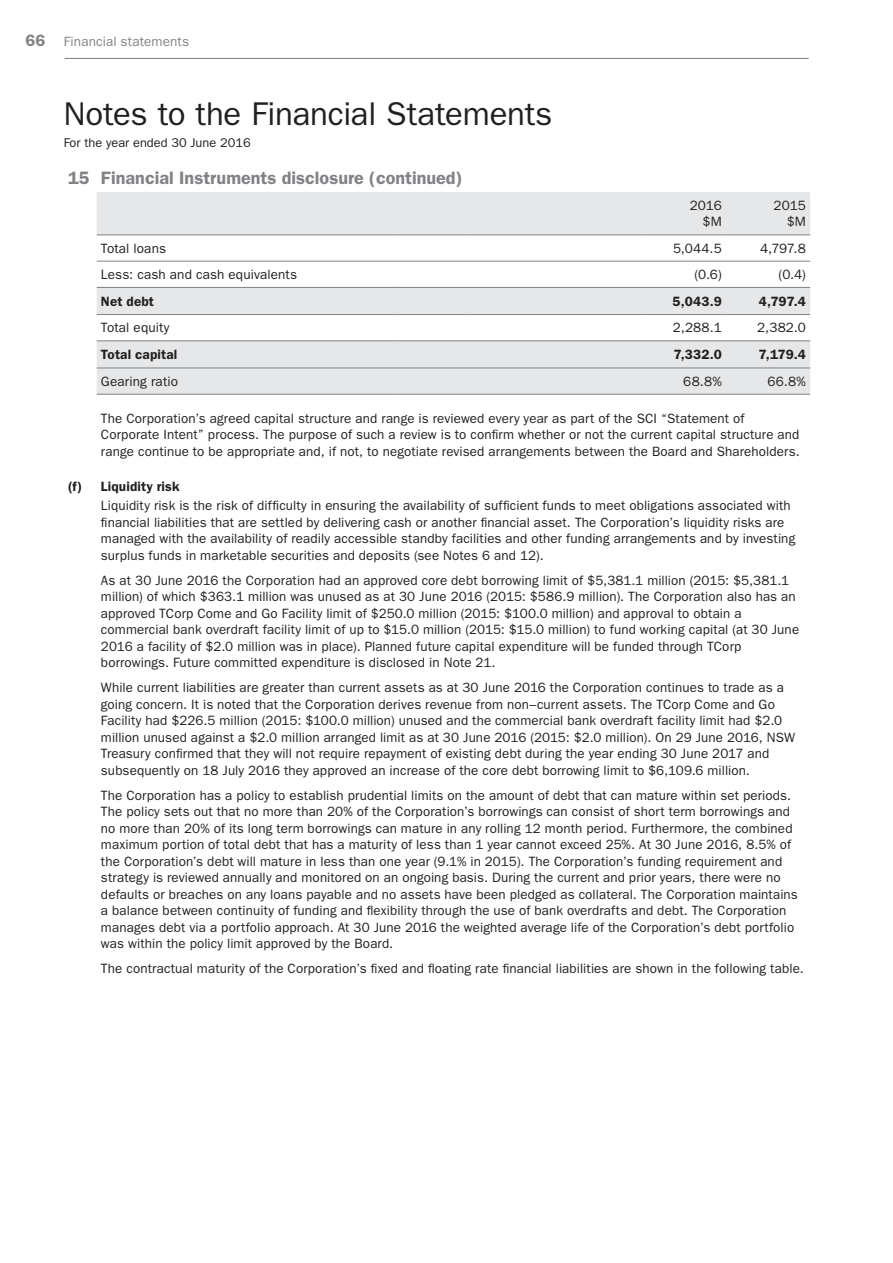
<style>
.page{position:relative;width:893px;height:1263px;background:#fff}
.page>*{position:absolute;margin:0;border:0;box-sizing:border-box;transform-origin:0 0}
.t1{font:33px "ITC Franklin Gothic Std";letter-spacing:-.01em;color:#231f20}
.t2{font:600 18px "Franklin Gothic";color:#808285}
.t3{font:13.5px/16.5px "ITC Franklin Gothic Std";letter-spacing:.01em;color:#231f20}
.t4{font:600 13.5px "Franklin Gothic";letter-spacing:.01em;color:#231f20}
.t5{font:13.5px "ITC Franklin Gothic Std";letter-spacing:.01em;color:#808285}
.t6{font:12.75px "ITC Franklin Gothic Std";color:#231f20}
.s1{font-weight:600;font-size:16.5px}
.s2{font-family:"ITC Franklin Gothic Std"}
</style>
<div class="page">
<hr style="left:65px;top:58px;width:744px;height:1px;background:#808285">
<svg style="left:97px;top:192px;width:713px;height:202px;fill:#e6e7e9"></svg>
<hr style="left:97px;top:261px;width:297px;height:1px;background:#808285">
<hr style="left:394px;top:261px;width:77px;height:1px;background:#808285">
<hr style="left:471px;top:261px;width:85px;height:1px;background:#808285">
<hr style="left:556px;top:261px;width:85px;height:1px;background:#808285">
<hr style="left:641px;top:261px;width:85px;height:1px;background:#808285">
<hr style="left:726px;top:261px;width:84px;height:1px;background:#808285">
<hr style="left:97px;top:394px;width:297px;height:1px;background:#808285">
<hr style="left:394px;top:394px;width:77px;height:1px;background:#808285">
<hr style="left:471px;top:394px;width:85px;height:1px;background:#808285">
<hr style="left:556px;top:394px;width:85px;height:1px;background:#808285">
<hr style="left:641px;top:394px;width:85px;height:1px;background:#808285">
<hr style="left:726px;top:394px;width:84px;height:1px;background:#808285">
<hr style="left:97px;top:234px;width:297px;height:1px;background:#808285">
<hr style="left:394px;top:234px;width:77px;height:1px;background:#808285">
<hr style="left:471px;top:234px;width:85px;height:1px;background:#808285">
<hr style="left:556px;top:234px;width:85px;height:1px;background:#808285">
<hr style="left:641px;top:234px;width:85px;height:1px;background:#808285">
<hr style="left:726px;top:234px;width:84px;height:1px;background:#808285">
<hr style="left:97px;top:340px;width:297px;height:1px;background:#808285">
<hr style="left:394px;top:340px;width:77px;height:1px;background:#808285">
<hr style="left:471px;top:340px;width:85px;height:1px;background:#808285">
<hr style="left:556px;top:340px;width:85px;height:1px;background:#808285">
<hr style="left:641px;top:340px;width:85px;height:1px;background:#808285">
<hr style="left:726px;top:340px;width:84px;height:1px;background:#808285">
<hr style="left:97px;top:368px;width:297px;height:1px;background:#808285">
<hr style="left:394px;top:368px;width:77px;height:1px;background:#808285">
<hr style="left:471px;top:368px;width:85px;height:1px;background:#808285">
<hr style="left:556px;top:368px;width:85px;height:1px;background:#808285">
<hr style="left:641px;top:368px;width:85px;height:1px;background:#808285">
<hr style="left:726px;top:368px;width:84px;height:1px;background:#808285">
<hr style="left:97px;top:287px;width:297px;height:1px;background:#808285">
<hr style="left:394px;top:287px;width:77px;height:1px;background:#808285">
<hr style="left:471px;top:287px;width:85px;height:1px;background:#808285">
<hr style="left:556px;top:287px;width:85px;height:1px;background:#808285">
<hr style="left:641px;top:287px;width:85px;height:1px;background:#808285">
<hr style="left:726px;top:287px;width:84px;height:1px;background:#808285">
<hr style="left:97px;top:314px;width:297px;height:1px;background:#808285">
<hr style="left:394px;top:314px;width:77px;height:1px;background:#808285">
<hr style="left:471px;top:314px;width:85px;height:1px;background:#808285">
<hr style="left:556px;top:314px;width:85px;height:1px;background:#808285">
<hr style="left:641px;top:314px;width:85px;height:1px;background:#808285">
<hr style="left:726px;top:314px;width:84px;height:1px;background:#808285">
<p class="t5" style="left:26px;top:33px;width:165px"><span class="s1">66</span> Financial statements</p>
<h1 class="t1" style="left:64px;top:95px;width:490px">Notes to the Financial Statements</h1>
<p class="t6" style="left:64px;top:135px;width:188px">For the year ended 30 June 2016</p>
<h2 class="t2" style="left:68px;top:167px;width:396px">15 Financial Instruments disclosure (continued)</h2>
<p class="t3" style="left:690px;top:197px;width:34px;text-align:right">2016 $M</p>
<p class="t3" style="left:774px;top:197px;width:34px;text-align:right">2015 $M</p>
<p class="t3" style="left:101px;top:240px;width:67px">Total loans</p>
<p class="t3" style="left:673px;top:240px;width:50px">5,044.5</p>
<p class="t3" style="left:760px;top:240px;width:47px">4,797.8</p>
<p class="t3" style="left:101px;top:266px;width:198px">Less: cash and cash equivalents</p>
<p class="t3" style="left:694px;top:266px;width:29px">(0.6)</p>
<p class="t3" style="left:779px;top:266px;width:29px">(0.4)</p>
<p class="t4" style="left:101px;top:293px;width:55px">Net debt</p>
<p class="t4" style="left:673px;top:293px;width:51px">5,043.9</p>
<p class="t4" style="left:759px;top:293px;width:49px">4,797.4</p>
<p class="t3" style="left:101px;top:320px;width:70px">Total equity</p>
<p class="t3" style="left:673px;top:320px;width:50px">2,288.1</p>
<p class="t3" style="left:757px;top:320px;width:50px">2,382.0</p>
<p class="t4" style="left:101px;top:347px;width:78px">Total capital</p>
<p class="t4" style="left:673px;top:347px;width:50px">7,332.0</p>
<p class="t4" style="left:758px;top:347px;width:49px">7,179.4</p>
<p class="t3" style="left:101px;top:373px;width:79px">Gearing ratio</p>
<p class="t3" style="left:683px;top:373px;width:40px">68.8%</p>
<p class="t3" style="left:768px;top:373px;width:40px">66.8%</p>
<p class="t3" style="left:101px;top:410px;width:700px">The Corporation’s agreed capital structure and range is reviewed every year as part of the SCI “Statement of<br>Corporate Intent” process. The purpose of such a review is to confirm whether or not the current capital structure and range continue to be appropriate and, if not, to negotiate revised arrangements between the Board and Shareholders.</p>
<p class="t4" style="left:68px;top:478px;width:113px"><span class="s2">(f)</span> Liquidity risk</p>
<p class="t3" style="left:101px;top:497px;width:696px">Liquidity risk is the risk of difficulty in ensuring the availability of sufficient funds to meet obligations associated with financial liabilities that are settled by delivering cash or another financial asset. The Corporation’s liquidity risks are managed with the availability of readily accessible standby facilities and other funding arrangements and by investing surplus funds in marketable securities and deposits (see Notes 6 and 12).</p>
<p class="t3" style="left:101px;top:572px;width:700px">As at 30 June 2016 the Corporation had an approved core debt borrowing limit of $5,381.1 million (2015: $5,381.1 million) of which $363.1 million was unused as at 30 June 2016 (2015: $586.9 million). The Corporation also has an approved TCorp Come and Go Facility limit of $250.0 million (2015: $100.0 million) and approval to obtain a commercial bank overdraft facility limit of up to $15.0 million (2015: $15.0 million) to fund working capital (at 30 June 2016 a facility of $2.0 million was in place). Planned future capital expenditure will be funded through TCorp borrowings. Future committed expenditure is disclosed in Note 21.</p>
<p class="t3" style="left:101px;top:679px;width:696px">While current liabilities are greater than current assets as at 30 June 2016 the Corporation continues to trade as a going concern. It is noted that the Corporation derives revenue from non–current assets. The TCorp Come and Go Facility had $226.5 million (2015: $100.0 million) unused and the commercial bank overdraft facility limit had $2.0 million unused against a $2.0 million arranged limit as at 30 June 2016 (2015: $2.0 million). On 29 June 2016, NSW Treasury confirmed that they will not require repayment of existing debt during the year ending 30 June 2017 and subsequently on 18 July 2016 they approved an increase of the core debt borrowing limit to $6,109.6 million.</p>
<p class="t3" style="left:101px;top:787px;width:698px">The Corporation has a policy to establish prudential limits on the amount of debt that can mature within set periods.<br>The policy sets out that no more than 20% of the Corporation’s borrowings can consist of short term borrowings and no more than 20% of its long term borrowings can mature in any rolling 12 month period. Furthermore, the combined maximum portion of total debt that has a maturity of less than 1 year cannot exceed 25%. At 30 June 2016, 8.5% of the Corporation’s debt will mature in less than one year (9.1% in 2015). The Corporation’s funding requirement and strategy is reviewed annually and monitored on an ongoing basis. During the current and prior years, there were no defaults or breaches on any loans payable and no assets have been pledged as collateral. The Corporation maintains a balance between continuity of funding and flexibility through the use of bank overdrafts and debt. The Corporation manages debt via a portfolio approach. At 30 June 2016 the weighted average life of the Corporation’s debt portfolio was within the policy limit approved by the Board.</p>
<p class="t3" style="left:101px;top:960px;width:704px">The contractual maturity of the Corporation’s fixed and floating rate financial liabilities are shown in the following table.</p>
</div>
